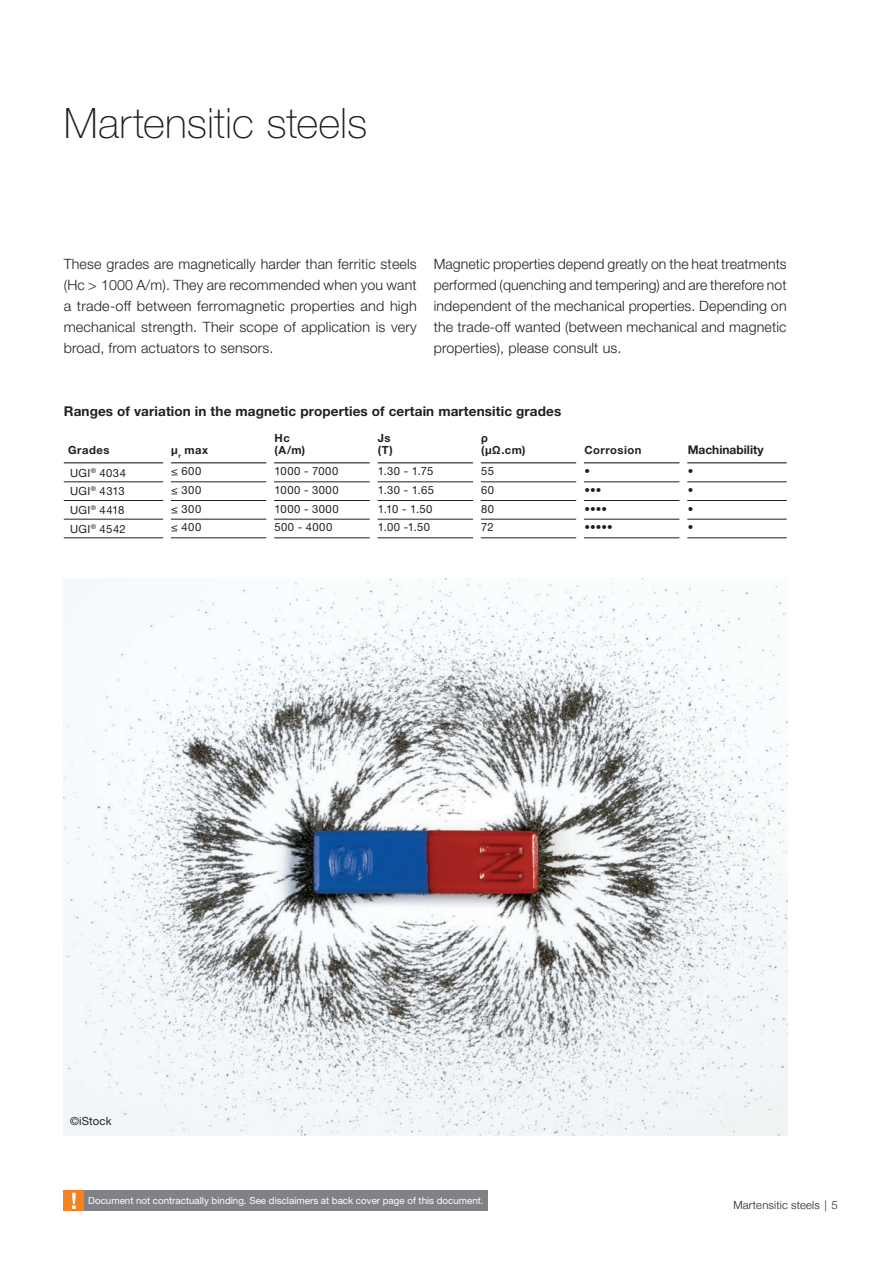
<style>
.page{position:relative;width:893px;height:1263px;background:#fff}
.page>*{position:absolute;margin:0;border:0;box-sizing:border-box;transform-origin:0 0}
.t1{font:100 42px "Helvetica Neue LT Pro";color:#231f20}
.t2{font:300 14.25px/21px "Helvetica Neue LT Pro";letter-spacing:.01em;color:#231f20;text-align:justify}
.t3{font:700 13.5px "Helvetica Neue LT Pro";letter-spacing:.01em;color:#231f20}
.t4{font:700 12px "Helvetica Neue LT Pro";color:#231f20}
.t5{font:11.25px "Helvetica Neue LT Pro";letter-spacing:.035em;color:#231f20}
.t6{font:700 11.25px/12.8px "Helvetica Neue LT Pro";letter-spacing:.045em;color:#231f20}
.t7{font:300 11.25px "Helvetica Neue";letter-spacing:.02em;color:#231f20}
.t8{font:700 11.25px "Helvetica Neue";color:#231f20}
.t9{font:9.75px "Helvetica Neue LT Pro";color:#fff}
</style>
<div class="page">
<div style="left:84px;top:1191px;width:404px;height:20px;background:#808285"></div>
<div style="left:64px;top:1191px;width:20px;height:20px;background:#f58220"></div>
<svg style="left:72px;top:1193px;width:4px;height:16px"></svg>
<hr style="left:64px;top:482px;width:99px;height:1px;background:#231f20">
<hr style="left:64px;top:500px;width:99px;height:1px;background:#231f20">
<hr style="left:64px;top:519px;width:99px;height:1px;background:#231f20">
<hr style="left:171px;top:482px;width:96px;height:1px;background:#231f20">
<hr style="left:274px;top:482px;width:96px;height:1px;background:#231f20">
<hr style="left:377px;top:482px;width:96px;height:1px;background:#231f20">
<hr style="left:481px;top:482px;width:95px;height:1px;background:#231f20">
<hr style="left:584px;top:482px;width:96px;height:1px;background:#231f20">
<hr style="left:687px;top:482px;width:100px;height:1px;background:#231f20">
<hr style="left:171px;top:500px;width:96px;height:1px;background:#231f20">
<hr style="left:274px;top:500px;width:96px;height:1px;background:#231f20">
<hr style="left:377px;top:500px;width:96px;height:1px;background:#231f20">
<hr style="left:481px;top:500px;width:95px;height:1px;background:#231f20">
<hr style="left:584px;top:500px;width:96px;height:1px;background:#231f20">
<hr style="left:687px;top:500px;width:100px;height:1px;background:#231f20">
<hr style="left:171px;top:519px;width:96px;height:1px;background:#231f20">
<hr style="left:274px;top:519px;width:96px;height:1px;background:#231f20">
<hr style="left:377px;top:519px;width:96px;height:1px;background:#231f20">
<hr style="left:481px;top:519px;width:95px;height:1px;background:#231f20">
<hr style="left:584px;top:519px;width:96px;height:1px;background:#231f20">
<hr style="left:687px;top:519px;width:100px;height:1px;background:#231f20">
<hr style="left:171px;top:538px;width:96px;height:1px;background:#231f20">
<hr style="left:274px;top:538px;width:96px;height:1px;background:#231f20">
<hr style="left:377px;top:538px;width:96px;height:1px;background:#231f20">
<hr style="left:481px;top:538px;width:95px;height:1px;background:#231f20">
<hr style="left:584px;top:538px;width:96px;height:1px;background:#231f20">
<hr style="left:687px;top:538px;width:100px;height:1px;background:#231f20">
<hr style="left:64px;top:538px;width:99px;height:1px;background:#231f20">
<hr style="left:64px;top:462px;width:99px;height:1px;background:#231f20">
<hr style="left:171px;top:462px;width:96px;height:1px;background:#231f20">
<hr style="left:274px;top:462px;width:96px;height:1px;background:#231f20">
<hr style="left:377px;top:462px;width:96px;height:1px;background:#231f20">
<hr style="left:481px;top:462px;width:95px;height:1px;background:#231f20">
<hr style="left:584px;top:462px;width:96px;height:1px;background:#231f20">
<hr style="left:687px;top:462px;width:100px;height:1px;background:#231f20">
<img style="left:64px;top:579px;width:723px;height:556px">
<h1 class="t1" style="left:64px;top:99px;width:305px">Martensitic steels</h1>
<p class="t2" style="left:64px;top:253px;width:355px">These grades are magnetically harder than ferritic steels (Hc &gt; 1000 A/m). They are recommended when you want a trade-off between ferromagnetic properties and high mechanical strength. Their scope of application is very broad, from actuators to sensors.</p>
<p class="t2" style="left:434px;top:253px;width:354px">Magnetic properties depend greatly on the heat treatments performed (quenching and tempering) and are therefore not independent of the mechanical properties. Depending on the trade-off wanted (between mechanical and magnetic properties), please consult us.</p>
<p class="t3" style="left:64px;top:403px;width:499px">Ranges of variation in the magnetic properties of certain martensitic grades</p>
<p class="t6" style="left:68px;top:444px;width:43px">Grades</p>
<p class="t6" style="left:171px;top:444px;width:39px">µ<sub>r</sub> max</p>
<p class="t6" style="left:275px;top:431px;width:32px">Hc (A/m)</p>
<p class="t6" style="left:378px;top:431px;width:17px">Js (T)</p>
<p class="t8" style="left:481px;top:429px;width:8px">ρ</p>
<p class="t6" style="left:481px;top:444px;width:46px">(µΩ.cm)</p>
<p class="t6" style="left:584px;top:444px;width:59px">Corrosion</p>
<p class="t4" style="left:688px;top:443px;width:77px">Machinability</p>
<p class="t5" style="left:70px;top:466px;width:57px">UGI<sup>®</sup> 4034</p>
<p class="t5" style="left:171px;top:465px;width:32px">≤ 600</p>
<p class="t5" style="left:275px;top:465px;width:65px">1000 - 7000</p>
<p class="t5" style="left:378px;top:465px;width:57px">1.30 - 1.75</p>
<p class="t5" style="left:481px;top:465px;width:14px">55</p>
<p class="t5" style="left:584px;top:465px;width:7px">•</p>
<p class="t5" style="left:688px;top:465px;width:7px">•</p>
<p class="t5" style="left:70px;top:484px;width:56px">UGI<sup>®</sup> 4313</p>
<p class="t5" style="left:171px;top:483px;width:31px">≤ 300</p>
<p class="t5" style="left:275px;top:483px;width:66px">1000 - 3000</p>
<p class="t5" style="left:378px;top:483px;width:58px">1.30 - 1.65</p>
<p class="t5" style="left:481px;top:483px;width:14px">60</p>
<p class="t5" style="left:584px;top:483px;width:19px">•••</p>
<p class="t5" style="left:688px;top:483px;width:7px">•</p>
<p class="t5" style="left:70px;top:503px;width:56px">UGI<sup>®</sup> 4418</p>
<p class="t5" style="left:171px;top:502px;width:31px">≤ 300</p>
<p class="t5" style="left:275px;top:502px;width:66px">1000 - 3000</p>
<p class="t5" style="left:378px;top:502px;width:56px">1.10 - 1.50</p>
<p class="t5" style="left:481px;top:502px;width:14px">80</p>
<p class="t5" style="left:584px;top:502px;width:24px">••••</p>
<p class="t5" style="left:688px;top:502px;width:7px">•</p>
<p class="t5" style="left:70px;top:522px;width:57px">UGI<sup>®</sup> 4542</p>
<p class="t5" style="left:171px;top:521px;width:31px">≤ 400</p>
<p class="t5" style="left:275px;top:521px;width:59px">500 - 4000</p>
<p class="t5" style="left:378px;top:521px;width:54px">1.00 -1.50</p>
<p class="t5" style="left:481px;top:521px;width:14px">72</p>
<p class="t5" style="left:584px;top:521px;width:30px">•••••</p>
<p class="t5" style="left:688px;top:521px;width:7px">•</p>
<p class="t5" style="left:70px;top:1114px;width:43px">©iStock</p>
<p class="t9" style="left:88px;top:1195px;width:397px">Document not contractually binding. See disclaimers at back cover page of this document.</p>
<p class="t7" style="left:733px;top:1196px;width:106px">Martensitic steels | 5</p>
</div>
